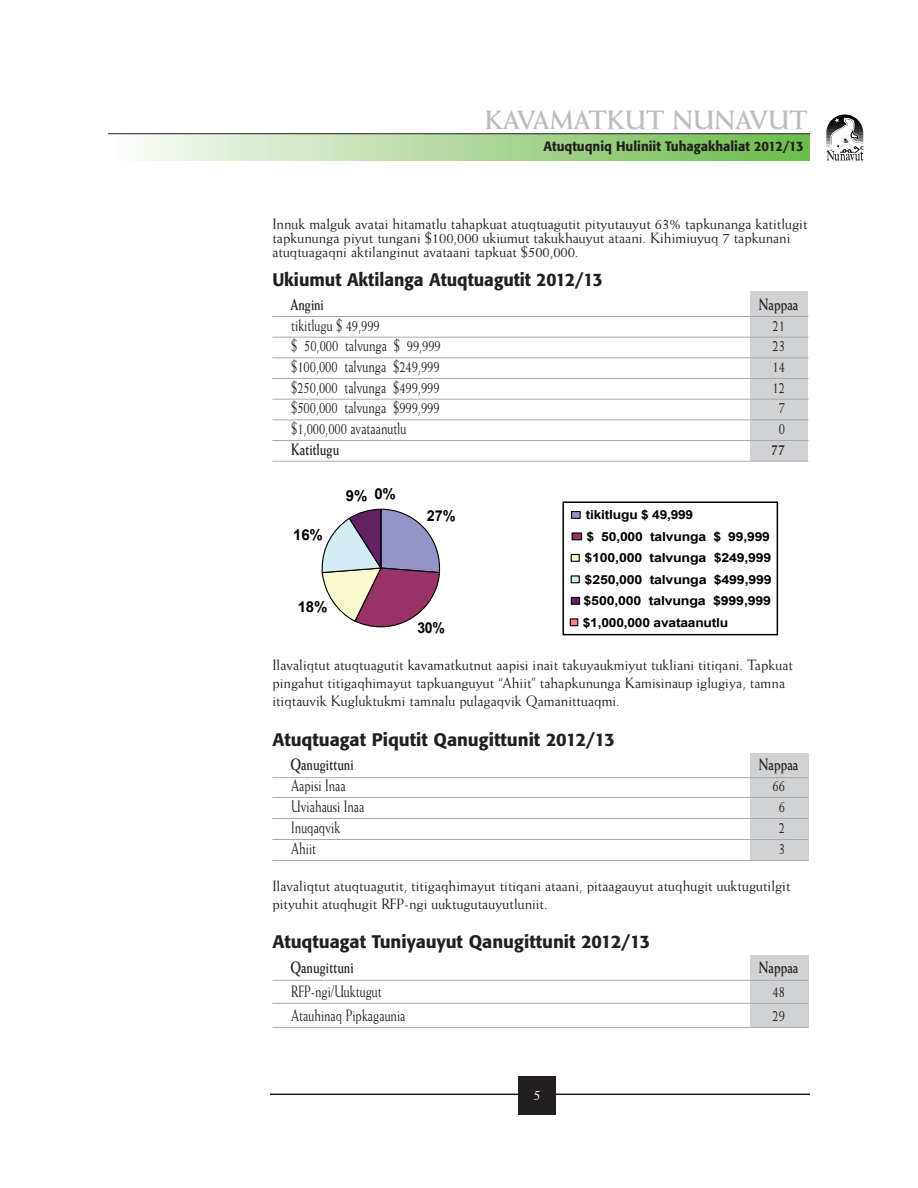
<style>
.page{position:relative;width:918px;height:1188px;background:#fff}
.page>*{position:absolute;margin:0;border:0;box-sizing:border-box;transform-origin:0 0}
.t1{font:700 26.7px "Weiss";color:#bcbdc0}
.t2{font:500 18px "Formata";color:#231f20}
.t3{font:500 18px "Formata";color:#231f20;scale:.96 1}
.t4{font:16.5px "Weiss";color:#231f20;scale:.75 1}
.t5{font:700 16.5px "Weiss";color:#231f20;scale:.75 1}
.t6{font:15px/18px "Weiss";color:#231f20;scale:.96 1}
.t7{font:700 15px "Arial";letter-spacing:-.015em;color:#000}
.t8{font:700 15px "Arial";letter-spacing:-.015em;color:#000;scale:.94 1}
.t9{font:15px "Weiss";color:#fff;scale:.96 1}
.t10{font:500 13.5px "Formata";color:#231f20;scale:.96 1}
.t11{font:700 12.45px/21.5px "Arial";letter-spacing:-.015em;color:#000;scale:1.1 1}
</style>
<div class="page">
<div style="left:108px;top:134px;width:702px;height:27px;background:linear-gradient(to right,#fdfbfa,#6aba47)"></div>
<hr style="left:108px;top:133px;width:702px;height:1px;background:#231f20">
<svg style="left:826px;top:114px;width:38px;height:47px"></svg>
<hr style="left:270px;top:1094px;width:540px;height:1px;background:#231f20">
<div style="left:519px;top:1076px;width:37px;height:39px;background:#231f20"></div>
<div style="left:751px;top:291px;width:57px;height:170px;background:#d1d2d4"></div>
<div style="left:750px;top:753px;width:58px;height:107px;background:#d1d2d4"></div>
<div style="left:750px;top:955px;width:59px;height:72px;background:#d1d2d4"></div>
<hr style="left:272px;top:316px;width:537px;height:1px;background:#a8a9ad">
<hr style="left:272px;top:337px;width:537px;height:1px;background:#a8a9ad">
<hr style="left:272px;top:358px;width:537px;height:1px;background:#a8a9ad">
<hr style="left:272px;top:378px;width:537px;height:1px;background:#a8a9ad">
<hr style="left:272px;top:399px;width:537px;height:1px;background:#a8a9ad">
<hr style="left:272px;top:420px;width:537px;height:1px;background:#a8a9ad">
<hr style="left:272px;top:440px;width:537px;height:1px;background:#a8a9ad">
<hr style="left:272px;top:461px;width:537px;height:1px;background:#a8a9ad">
<hr style="left:272px;top:777px;width:537px;height:1px;background:#a8a9ad">
<hr style="left:272px;top:797px;width:537px;height:1px;background:#a8a9ad">
<hr style="left:272px;top:818px;width:537px;height:1px;background:#a8a9ad">
<hr style="left:272px;top:839px;width:537px;height:1px;background:#a8a9ad">
<hr style="left:272px;top:860px;width:537px;height:1px;background:#a8a9ad">
<hr style="left:272px;top:980px;width:537px;height:1px;background:#a8a9ad">
<hr style="left:272px;top:1003px;width:537px;height:1px;background:#a8a9ad">
<hr style="left:272px;top:1027px;width:537px;height:1px;background:#a8a9ad">
<svg style="left:321px;top:508px;width:120px;height:120px"></svg>
<hr style="left:380px;top:509px;width:1px;height:59px;background:#000">
<div style="left:572px;top:512px;width:8px;height:6px;background:#9594c9"></div>
<div style="left:571px;top:511px;width:10px;height:8px;border:1px solid #000"></div>
<div style="left:572px;top:533px;width:10px;height:7px;background:#993367"></div>
<div style="left:572px;top:532px;width:10px;height:8px;border:1px solid #000"></div>
<div style="left:571px;top:554px;width:8px;height:7px;background:#fbf9ce"></div>
<div style="left:571px;top:554px;width:9px;height:8px;border:1px solid #000"></div>
<div style="left:571px;top:576px;width:8px;height:7px;background:#d2edf4"></div>
<div style="left:571px;top:575px;width:9px;height:8px;border:1px solid #000"></div>
<div style="left:571px;top:597px;width:9px;height:7px;background:#642064"></div>
<div style="left:571px;top:597px;width:9px;height:8px;border:1px solid #000"></div>
<div style="left:570px;top:619px;width:8px;height:7px;background:#f37f81"></div>
<div style="left:570px;top:618px;width:8px;height:8px;border:1px solid #000"></div>
<div style="left:562px;top:501px;width:216px;height:134px;border:2px solid #000"></div>
<h1 class="t1" style="left:485px;top:111px;width:325px">KAVAMATKUT NUNAVUT</h1>
<p class="t10" style="left:544px;top:141px;width:273px">Atuqtuqniq Huliniit Tuhagakhaliat 2012/13</p>
<p class="t6" style="left:272px;top:218px;width:559px;line-height:14.2px">Innuk malguk avatai hitamatlu tahapkuat atuqtuagutit pityutauyut 63% tapkunanga katitlugit tapkununga piyut tungani $100,000 ukiumut takukhauyut ataani. Kihimiuyuq 7 tapkunani atuqtuagaqni aktilanginut avataani tapkuat $500,000.</p>
<p class="t3" style="left:272px;top:272px;width:346px">Ukiumut Aktilanga Atuqtuagutit 2012/13</p>
<p class="t5" style="left:290px;top:299px;width:46px">Angini</p>
<p class="t5" style="left:759px;top:299px;width:54px">Nappaa</p>
<p class="t4" style="left:291px;top:319px;width:119px">tikitlugu $ 49,999</p>
<p class="t4" style="left:773px;top:319px;width:18px">21</p>
<p class="t4" style="left:291px;top:340px;width:201px">$ 50,000 talvunga $ 99,999</p>
<p class="t4" style="left:773px;top:340px;width:18px">23</p>
<p class="t4" style="left:291px;top:360px;width:199px">$100,000 talvunga $249,999</p>
<p class="t4" style="left:773px;top:360px;width:18px">14</p>
<p class="t4" style="left:291px;top:381px;width:199px">$250,000 talvunga $499,999</p>
<p class="t4" style="left:773px;top:381px;width:18px">12</p>
<p class="t4" style="left:291px;top:402px;width:199px">$500,000 talvunga $999,999</p>
<p class="t4" style="left:779px;top:402px;width:10px">7</p>
<p class="t4" style="left:291px;top:422px;width:155px">$1,000,000 avataanutlu</p>
<p class="t4" style="left:779px;top:422px;width:10px">0</p>
<p class="t5" style="left:291px;top:443px;width:66px">Katitlugu</p>
<p class="t5" style="left:771px;top:443px;width:20px">77</p>
<p class="t7" style="left:293px;top:527px;width:31px">16%</p>
<p class="t7" style="left:346px;top:487px;width:51px">9% 0%</p>
<p class="t7" style="left:427px;top:507px;width:30px">27%</p>
<p class="t7" style="left:298px;top:599px;width:31px">18%</p>
<p class="t8" style="left:417px;top:619px;width:31px">30%</p>
<p class="t11" style="left:583px;top:504px;width:173px">tikitlugu $ 49,999<br>$ 50,000 talvunga $ 99,999 $100,000 talvunga $249,999 $250,000 talvunga $499,999 $500,000 talvunga $999,999 $1,000,000 avataanutlu</p>
<p class="t6" style="left:272px;top:657px;width:544px">Ilavaliqtut atuqtuagutit kavamatkutnut aapisi inait takuyaukmiyut tukliani titiqani. Tapkuat pingahut titigaqhimayut tapkuanguyut “Ahiit” tahapkununga Kamisinaup iglugiya, tamna itiqtauvik Kugluktukmi tamnalu pulagaqvik Qamanittuaqmi.</p>
<p class="t2" style="left:272px;top:731px;width:344px">Atuqtuagat Piqutit Qanugittunit 2012/13</p>
<p class="t5" style="left:290px;top:759px;width:86px">Qanugittuni</p>
<p class="t5" style="left:759px;top:759px;width:54px">Nappaa</p>
<p class="t4" style="left:291px;top:779px;width:74px">Aapisi Inaa</p>
<p class="t4" style="left:773px;top:779px;width:18px">66</p>
<p class="t4" style="left:291px;top:800px;width:99px">Uviahausi Inaa</p>
<p class="t4" style="left:779px;top:800px;width:10px">6</p>
<p class="t4" style="left:291px;top:821px;width:67px">Inuqaqvik</p>
<p class="t4" style="left:779px;top:821px;width:10px">2</p>
<p class="t4" style="left:291px;top:842px;width:35px">Ahiit</p>
<p class="t4" style="left:779px;top:842px;width:10px">3</p>
<p class="t6" style="left:272px;top:878px;width:541px">Ilavaliqtut atuqtuagutit, titigaqhimayut titiqani ataani, pitaagauyut atuqhugit uuktugutilgit pityuhit atuqhugit RFP-ngi uuktugutauyutluniit.</p>
<p class="t2" style="left:272px;top:934px;width:379px">Atuqtuagat Tuniyauyut Qanugittunit 2012/13</p>
<p class="t5" style="left:290px;top:961px;width:86px">Qanugittuni</p>
<p class="t5" style="left:759px;top:961px;width:54px">Nappaa</p>
<p class="t4" style="left:291px;top:985px;width:122px">RFP-ngi/Uuktugut</p>
<p class="t4" style="left:773px;top:985px;width:18px">48</p>
<p class="t4" style="left:291px;top:1009px;width:154px">Atauhinaq Pipkagaunia</p>
<p class="t4" style="left:773px;top:1009px;width:18px">29</p>
<p class="t9" style="left:534px;top:1089px;width:9px">5</p>
</div>
